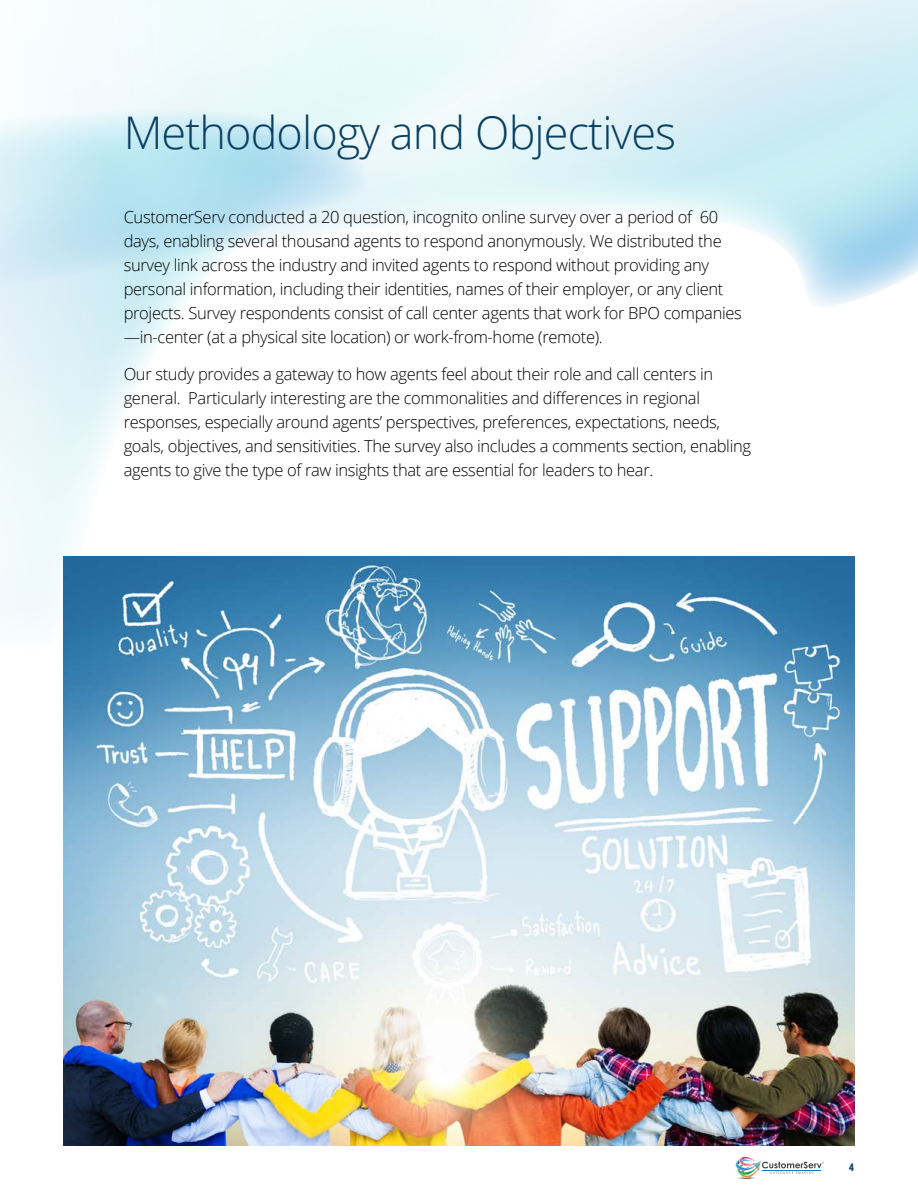
<style>
.page{position:relative;width:918px;height:1188px;background:#fff}
.page>*{position:absolute;margin:0;border:0;box-sizing:border-box;transform-origin:0 0}
.t1{font:300 45px "Open Sans";letter-spacing:-.02em;color:#093f60}
.t2{font:300 16.5px/24px "Open Sans";letter-spacing:-.02em;color:#000}
.t3{font:700 10.5px "Roboto Condensed";color:#093f60}
</style>
<div class="page">
<svg style="left:735px;top:1157px;width:89px;height:22px"></svg>
<svg style="left:0;top:418px;width:118px;height:313px"></svg>
<svg style="left:614px;top:0;width:304px;height:307px"></svg>
<svg style="left:0;top:0;width:614px;height:418px"></svg>
<img style="left:64px;top:556px;width:790px;height:589px">
<h1 class="t1" style="left:124px;top:102px;width:554px">Methodology and Objectives</h1>
<p class="t2" style="left:124px;top:205px;width:620px">CustomerServ conducted a 20 question, incognito online survey over a period of 60 days, enabling several thousand agents to respond anonymously. We distributed the survey link across the industry and invited agents to respond without providing any personal information, including their identities, names of their employer, or any client projects. Survey respondents consist of call center agents that work for BPO companies —in-center (at a physical site location) or work-from-home (remote).</p>
<p class="t2" style="left:124px;top:361px;width:629px">Our study provides a gateway to how agents feel about their role and call centers in general. Particularly interesting are the commonalities and differences in regional responses, especially around agents’ perspectives, preferences, expectations, needs, goals, objectives, and sensitivities. The survey also includes a comments section, enabling agents to give the type of raw insights that are essential for leaders to hear.</p>
<p class="t3" style="left:849px;top:1160px;width:7px">4</p>
</div>
